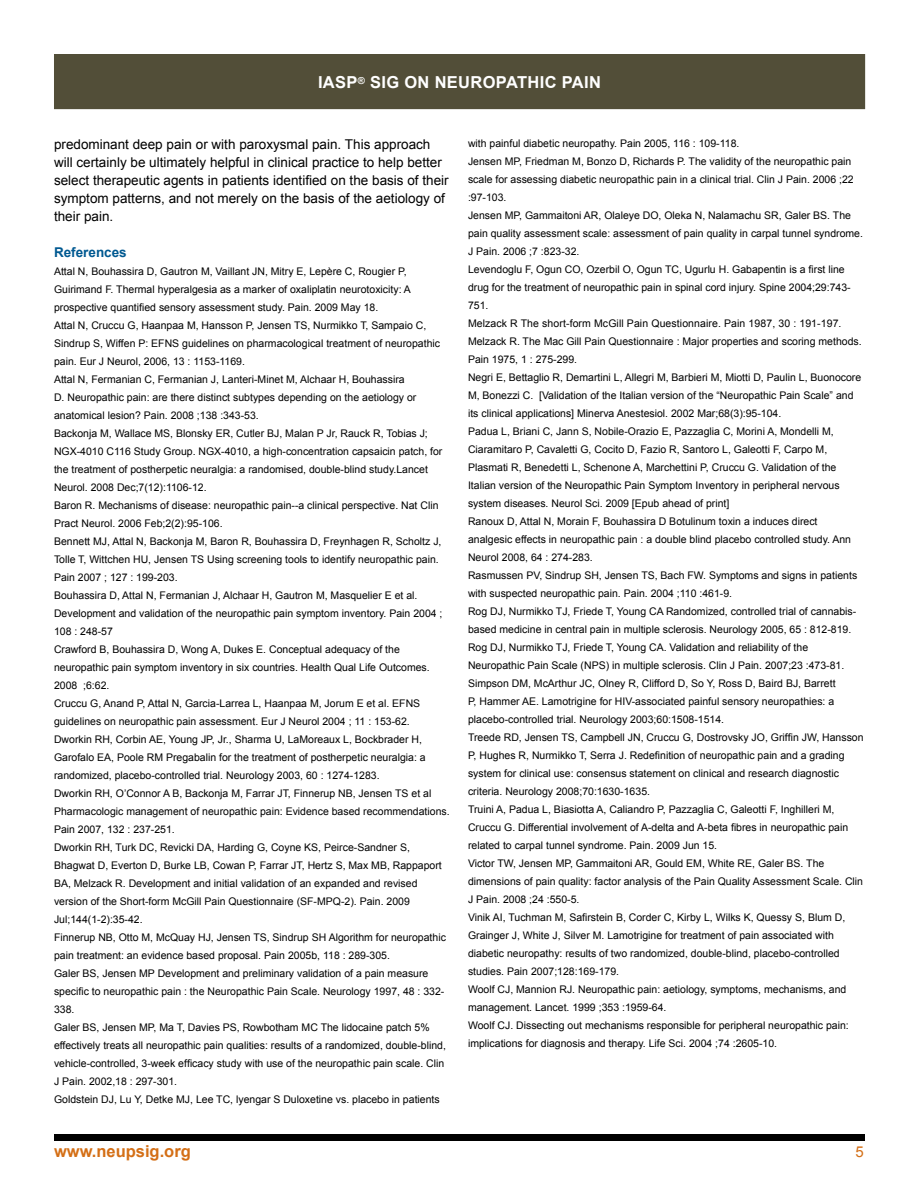
<style>
.page{position:relative;width:918px;height:1188px;background:#fff}
.page>*{position:absolute;margin:0;border:0;box-sizing:border-box;transform-origin:0 0}
.t1{font:700 16.5px "Arial";letter-spacing:.02em;color:#fff}
.t2{font:700 16.5px "Arial";color:#d46f16}
.t3{font:15px "Arial";color:#d46f16}
.t4{font:13.5px/18px "Arial";color:#000}
.t5{font:700 13.5px "Arial";color:#005991}
.t6{font:10.5px/18px "Arial";color:#000}
</style>
<div class="page">
<div style="left:54px;top:1134px;width:810px;height:6px;background:#000"></div>
<div style="left:54px;top:54px;width:810px;height:54px;background:#524e38"></div>
<div style="left:54px;top:54px;width:811px;height:55px;border:1px solid #524e38"></div>
<h1 class="t1" style="left:318px;top:72px;width:129px">IASP<sup>®</sup> SIG on Neu</h1>
<h1 class="t1" style="left:471px;top:72px;width:132px">ropathic P-ai n</h1>
<p class="t4" style="left:54px;top:135px;width:396px">predominant deep pain or with paroxysmal pain. This approach will certainly be ultimately helpful in clinical practice to help better select therapeutic agents in patients identified on the basis of their symptom patterns, and not merely on the basis of the aetiology of their pain.</p>
<p class="t5" style="left:54px;top:245px;width:74px">References</p>
<p class="t6" style="left:54px;top:262px;width:397px">Attal N, Bouhassira D, Gautron M, Vaillant JN, Mitry E, Lepère C, Rougier P, Guirimand F. Thermal hyperalgesia as a marker of oxaliplatin neurotoxicity: A prospective quantified sensory assessment study. Pain. 2009 May 18.<br>Attal N, Cruccu G, Haanpaa M, Hansson P, Jensen TS, Nurmikko T, Sampaio C, Sindrup S, Wiffen P: EFNS guidelines on pharmacological treatment of neuropathic pain. Eur J Neurol, 2006, 13 : 1153-1169.<br>Attal N, Fermanian C, Fermanian J, Lanteri-Minet M, Alchaar H, Bouhassira<br>D. Neuropathic pain: are there distinct subtypes depending on the aetiology or anatomical lesion? Pain. 2008 ;138 :343-53.<br>Backonja M, Wallace MS, Blonsky ER, Cutler BJ, Malan P Jr, Rauck R, Tobias J; NGX-4010 C116 Study Group. NGX-4010, a high-concentration capsaicin patch, for the treatment of postherpetic neuralgia: a randomised, double-blind study.Lancet Neurol. 2008 Dec;7(12):1106-12.<br>Baron R. Mechanisms of disease: neuropathic pain--a clinical perspective. Nat Clin Pract Neurol. 2006 Feb;2(2):95-106.<br>Bennett MJ, Attal N, Backonja M, Baron R, Bouhassira D, Freynhagen R, Scholtz J, Tolle T, Wittchen HU, Jensen TS Using screening tools to identify neuropathic pain.<br>Pain 2007 ; 127 : 199-203.<br>Bouhassira D, Attal N, Fermanian J, Alchaar H, Gautron M, Masquelier E et al.<br>Development and validation of the neuropathic pain symptom inventory. Pain 2004 ; 108 : 248-57<br>Crawford B, Bouhassira D, Wong A, Dukes E. Conceptual adequacy of the neuropathic pain symptom inventory in six countries. Health Qual Life Outcomes.<br>2008 ;6:62.<br>Cruccu G, Anand P, Attal N, Garcia-Larrea L, Haanpaa M, Jorum E et al. EFNS guidelines on neuropathic pain assessment. Eur J Neurol 2004 ; 11 : 153-62.<br>Dworkin RH, Corbin AE, Young JP, Jr., Sharma U, LaMoreaux L, Bockbrader H, Garofalo EA, Poole RM Pregabalin for the treatment of postherpetic neuralgia: a randomized, placebo-controlled trial. Neurology 2003, 60 : 1274-1283.<br>Dworkin RH, O’Connor A B, Backonja M, Farrar JT, Finnerup NB, Jensen TS et al Pharmacologic management of neuropathic pain: Evidence based recommendations.<br>Pain 2007, 132 : 237-251.<br>Dworkin RH, Turk DC, Revicki DA, Harding G, Coyne KS, Peirce-Sandner S, Bhagwat D, Everton D, Burke LB, Cowan P, Farrar JT, Hertz S, Max MB, Rappaport BA, Melzack R. Development and initial validation of an expanded and revised version of the Short-form McGill Pain Questionnaire (SF-MPQ-2). Pain. 2009<br>Jul;144(1-2):35-42.<br>Finnerup NB, Otto M, McQuay HJ, Jensen TS, Sindrup SH Algorithm for neuropathic pain treatment: an evidence based proposal. Pain 2005b, 118 : 289-305.<br>Galer BS, Jensen MP Development and preliminary validation of a pain measure specific to neuropathic pain : the Neuropathic Pain Scale. Neurology 1997, 48 : 332- 338.<br>Galer BS, Jensen MP, Ma T, Davies PS, Rowbotham MC The lidocaine patch 5% effectively treats all neuropathic pain qualities: results of a randomized, double-blind, vehicle-controlled, 3-week efficacy study with use of the neuropathic pain scale. Clin J Pain. 2002,18 : 297-301.<br>Goldstein DJ, Lu Y, Detke MJ, Lee TC, lyengar S Duloxetine vs. placebo in patients</p>
<p class="t6" style="left:468px;top:134px;width:397px">with painful diabetic neuropathy. Pain 2005, 116 : 109-118.<br>Jensen MP, Friedman M, Bonzo D, Richards P. The validity of the neuropathic pain scale for assessing diabetic neuropathic pain in a clinical trial. Clin J Pain. 2006 ;22 :97-103.<br>Jensen MP, Gammaitoni AR, Olaleye DO, Oleka N, Nalamachu SR, Galer BS. The pain quality assessment scale: assessment of pain quality in carpal tunnel syndrome.<br>J Pain. 2006 ;7 :823-32.<br>Levendoglu F, Ogun CO, Ozerbil O, Ogun TC, Ugurlu H. Gabapentin is a first line drug for the treatment of neuropathic pain in spinal cord injury. Spine 2004;29:743- 751.<br>Melzack R The short-form McGill Pain Questionnaire. Pain 1987, 30 : 191-197.<br>Melzack R. The Mac Gill Pain Questionnaire : Major properties and scoring methods.<br>Pain 1975, 1 : 275-299.<br>Negri E, Bettaglio R, Demartini L, Allegri M, Barbieri M, Miotti D, Paulin L, Buonocore M, Bonezzi C. [Validation of the Italian version of the “Neuropathic Pain Scale” and its clinical applications] Minerva Anestesiol. 2002 Mar;68(3):95-104.<br>Padua L, Briani C, Jann S, Nobile-Orazio E, Pazzaglia C, Morini A, Mondelli M, Ciaramitaro P, Cavaletti G, Cocito D, Fazio R, Santoro L, Galeotti F, Carpo M, Plasmati R, Benedetti L, Schenone A, Marchettini P, Cruccu G. Validation of the Italian version of the Neuropathic Pain Symptom Inventory in peripheral nervous system diseases. Neurol Sci. 2009 [Epub ahead of print]<br>Ranoux D, Attal N, Morain F, Bouhassira D Botulinum toxin a induces direct analgesic effects in neuropathic pain : a double blind placebo controlled study. Ann Neurol 2008, 64 : 274-283.<br>Rasmussen PV, Sindrup SH, Jensen TS, Bach FW. Symptoms and signs in patients with suspected neuropathic pain. Pain. 2004 ;110 :461-9.<br>Rog DJ, Nurmikko TJ, Friede T, Young CA Randomized, controlled trial of cannabis&shy;based medicine in central pain in multiple sclerosis. Neurology 2005, 65 : 812-819.<br>Rog DJ, Nurmikko TJ, Friede T, Young CA. Validation and reliability of the Neuropathic Pain Scale (NPS) in multiple sclerosis. Clin J Pain. 2007;23 :473-81.<br>Simpson DM, McArthur JC, Olney R, Clifford D, So Y, Ross D, Baird BJ, Barrett<br>P, Hammer AE. Lamotrigine for HIV-associated painful sensory neuropathies: a placebo-controlled trial. Neurology 2003;60:1508-1514.<br>Treede RD, Jensen TS, Campbell JN, Cruccu G, Dostrovsky JO, Griffin JW, Hansson P, Hughes R, Nurmikko T, Serra J. Redefinition of neuropathic pain and a grading system for clinical use: consensus statement on clinical and research diagnostic criteria. Neurology 2008;70:1630-1635.<br>Truini A, Padua L, Biasiotta A, Caliandro P, Pazzaglia C, Galeotti F, Inghilleri M, Cruccu G. Differential involvement of A-delta and A-beta fibres in neuropathic pain related to carpal tunnel syndrome. Pain. 2009 Jun 15.<br>Victor TW, Jensen MP, Gammaitoni AR, Gould EM, White RE, Galer BS. The dimensions of pain quality: factor analysis of the Pain Quality Assessment Scale. Clin J Pain. 2008 ;24 :550-5.<br>Vinik AI, Tuchman M, Safirstein B, Corder C, Kirby L, Wilks K, Quessy S, Blum D, Grainger J, White J, Silver M. Lamotrigine for treatment of pain associated with diabetic neuropathy: results of two randomized, double-blind, placebo-controlled studies. Pain 2007;128:169-179.<br>Woolf CJ, Mannion RJ. Neuropathic pain: aetiology, symptoms, mechanisms, and management. Lancet. 1999 ;353 :1959-64.<br>Woolf CJ. Dissecting out mechanisms responsible for peripheral neuropathic pain: implications for diagnosis and therapy. Life Sci. 2004 ;74 :2605-10.</p>
<h1 class="t2" style="left:54px;top:1142px;width:138px">www.neupsig.org</h1>
<h2 class="t3" style="left:856px;top:1144px;width:10px">5</h2>
</div>
